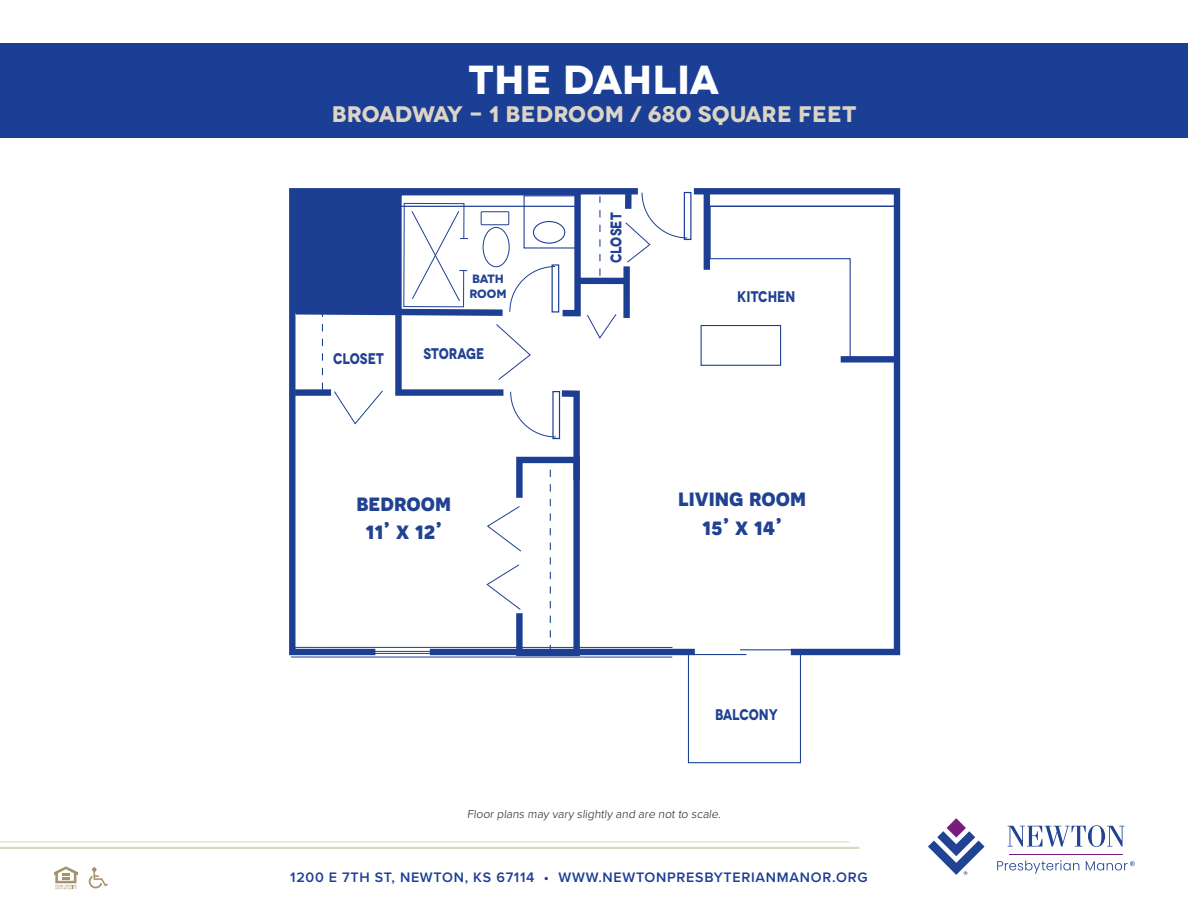
<style>
.page{position:relative;width:1188px;height:918px;background:#fff}
.page>*{position:absolute;margin:0;border:0;box-sizing:border-box;transform-origin:0 0}
.Paragraph_Style_2{font:700 40.5px "Novecentowide";letter-spacing:.01em;color:#fff}
.t1{font:700 24px/28.8px "Novecentosans";color:#214292;text-align:center}
.Paragraph_Style_2-2{font:700 22.5px "Novecentowide";letter-spacing:.01em;color:#dcd4c5}
.t2{font:700 15.45px "Novecentowide";letter-spacing:-.005em;color:#214292;scale:.82 1}
.t3{font:600 14.25px "Proxima Nova";letter-spacing:.05em;color:#1b3f94}
.t4{font:300 12px "Proxima Nova";color:#231f20}
.t5{font:700 12px/14.4px "Novecentowide";letter-spacing:-.01em;color:#214292}
</style>
<div class="page">
<div style="left:0;top:43px;width:1188px;height:95px;background:#1b3f94"></div>
<svg style="left:54px;top:866px;width:24px;height:23px"></svg>
<svg style="left:89px;top:867px;width:19px;height:21px"></svg>
<hr style="left:0;top:841px;width:849px;height:1px;background:#a7996e">
<hr style="left:0;top:847px;width:859px;height:2px;background:#a7996e">
<hr style="left:1009px;top:854px;width:114px;height:1px;background:#781d7d">
<svg style="left:997px;top:860px;width:82px;height:14px"></svg>
<svg style="left:1086px;top:861px;width:49px;height:9px"></svg>
<svg style="left:928px;top:818px;width:57px;height:57px"></svg>
<svg style="left:1008px;top:825px;width:116px;height:22px"></svg>
<hr style="left:291px;top:647px;width:381px;height:1px;background:#1c3f94">
<hr style="left:291px;top:657px;width:381px;height:1px;background:#1c3f94">
<div style="left:430px;top:649px;width:265px;height:6px;background:#1c3f94"></div>
<svg style="left:687px;top:188px;width:214px;height:470px"></svg>
<svg style="left:289px;top:188px;width:355px;height:470px"></svg>
<div style="left:704px;top:194px;width:6px;height:76px;background:#1c3f94"></div>
<div style="left:841px;top:356px;width:54px;height:7px;background:#1c3f94"></div>
<div style="left:578px;top:278px;width:50px;height:6px;background:#1c3f94"></div>
<div style="left:623px;top:266px;width:7px;height:52px;background:#1c3f94"></div>
<div style="left:701px;top:325px;width:80px;height:41px;border:1px solid #1c3f94"></div>
<svg style="left:709px;top:207px;width:188px;height:153px"></svg>
<div style="left:688px;top:654px;width:113px;height:109px;border:1px solid #1c3f94"></div>
<div style="left:706px;top:189px;width:193px;height:18px;border:1px solid #1c3f94"></div>
<hr style="left:693px;top:654px;width:53px;height:1px;background:#1c3f94">
<hr style="left:740px;top:649px;width:53px;height:1px;background:#1c3f94">
<svg style="left:624px;top:192px;width:64px;height:71px"></svg>
<svg style="left:290px;top:188px;width:327px;height:470px"></svg>
<p class="Paragraph_Style_2" style="left:469px;top:54px;width:252px">THE DAHLIA</p>
<p class="Paragraph_Style_2-2" style="left:332px;top:100px;width:526px">BROADWAY - 1 BEDROOM / 680 SQUARE FEET</p>
<p class="t2" style="left:333px;top:349px;width:63px">CLOSET</p>
<p class="t5" style="left:469px;top:272px;width:39px">BATH<br>ROOM</p>
<p class="t2" style="left:424px;top:343px;width:76px">STORAGE</p>
<p class="t1" style="left:356px;top:487px;width:96px">bedroom<br>11’ x 12’</p>
<p class="t2" style="left:607px;top:263px;width:63px;rotate:-90deg">CLOSET</p>
<p class="t2" style="left:737px;top:287px;width:73px">KITCHEN</p>
<p class="t1" style="left:678px;top:483px;width:130px">living room<br>15’ x 14’</p>
<p class="t2" style="left:715px;top:704px;width:78px">BALCONY</p>
<p class="t4" style="left:467px;top:805px;width:257px">Floor plans may vary slightly and are not to scale.</p>
<p class="t3" style="left:290px;top:866px;width:579px">1200 E 7TH ST, NEWTON, KS 67114 • WWW.NEWTONPRESBYTERIANMANOR.ORG</p>
</div>
